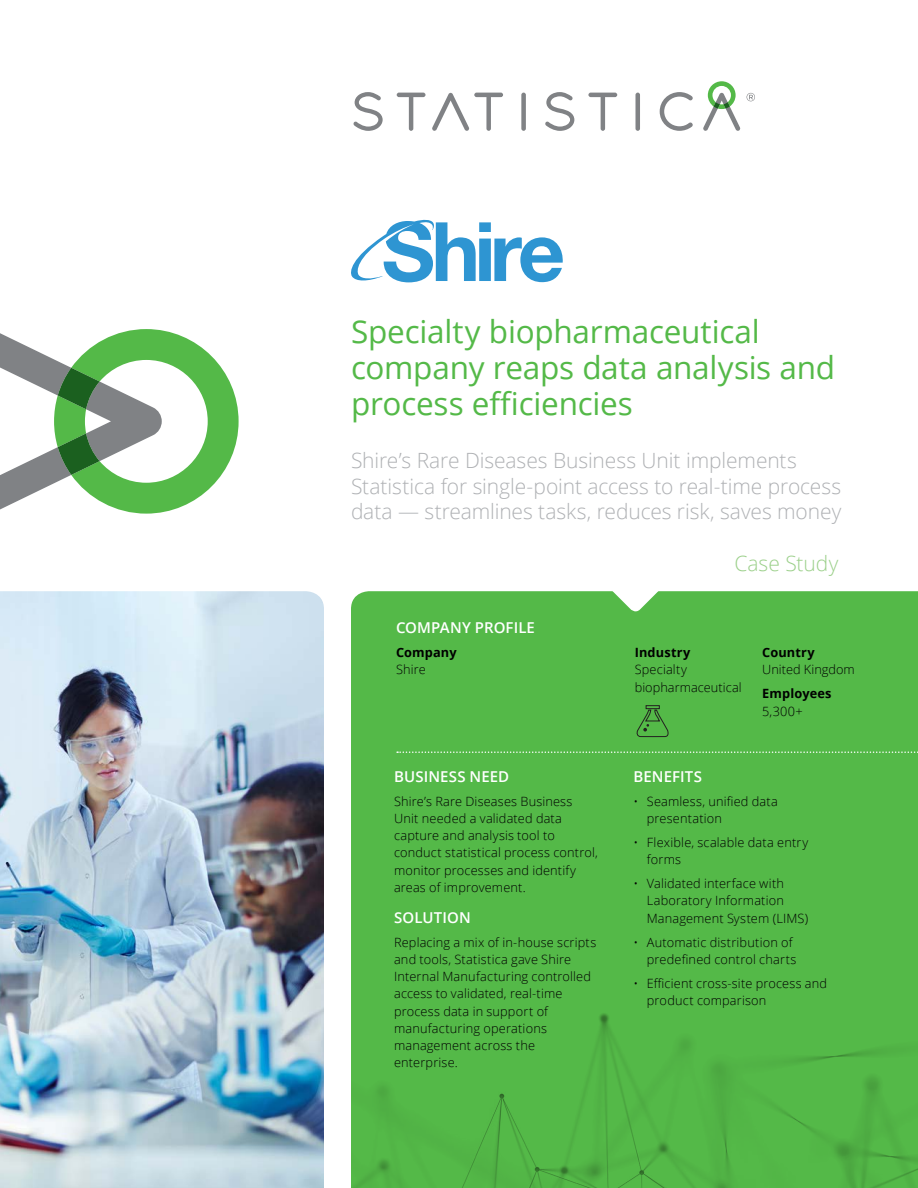
<style>
.page{position:relative;width:918px;height:1188px;background:#fff}
.page>*{position:absolute;margin:0;border:0;box-sizing:border-box;transform-origin:0 0}
.t1{font:31.5px/36px "Open Sans";letter-spacing:-.005em;color:#54b948}
.t2{font:300 21px/25.2px "Open Sans";letter-spacing:-.005em;color:#afb1b4}
.t3{font:300 21px "Open Sans";letter-spacing:-.005em;color:#9cd08b}
.t4{font:600 15px "Open Sans";letter-spacing:.005em;color:#fff}
.t5{font:300 12.75px/17.2px "Open Sans";letter-spacing:.015em;color:#000}
.t6{font:700 12.75px "Open Sans";letter-spacing:.015em;color:#000}
</style>
<div class="page">
<div style="left:351px;top:591px;width:567px;height:597px;background:#54b948"></div>
<img style="left:352px;top:1004px;width:566px;height:184px">
<img style="left:0;top:591px;width:324px;height:597px">
<svg style="left:597px;top:591px;width:77px;height:23px"></svg>
<svg style="left:747px;top:93px;width:8px;height:8px"></svg>
<svg style="left:353px;top:92px;width:30px;height:39px"></svg>
<svg style="left:397px;top:93px;width:29px;height:38px"></svg>
<svg style="left:432px;top:93px;width:71px;height:38px"></svg>
<div style="left:521px;top:93px;width:5px;height:38px;background:#808285;border-radius:2px"></div>
<svg style="left:545px;top:92px;width:29px;height:39px"></svg>
<svg style="left:588px;top:93px;width:29px;height:38px"></svg>
<hr style="left:636px;top:93px;width:4px;height:38px;background:#808285;border-radius:2px">
<svg style="left:660px;top:92px;width:33px;height:39px"></svg>
<svg style="left:703px;top:81px;width:38px;height:50px"></svg>
<svg style="left:397px;top:751px;width:521px;height:2px"></svg>
<svg style="left:637px;top:705px;width:32px;height:32px"></svg>
<svg style="left:0;top:329px;width:239px;height:185px"></svg>
<svg style="left:351px;top:220px;width:212px;height:62px"></svg>
<h1 class="t1" style="left:351px;top:313px;width:486px">Specialty biopharmaceutical company reaps data analysis and process efficiencies</h1>
<h2 class="t2" style="left:351px;top:448px;width:492px">Shire’s Rare Diseases Business Unit implements<br>Statistica for single-point access to real-time process data — streamlines tasks, reduces risk, saves money</h2>
<p class="t4" style="left:396px;top:617px;width:140px">COMPANY PROFILE</p>
<p class="t6" style="left:396px;top:643px;width:62px">Company</p>
<p class="t5" style="left:396px;top:661px;width:31px">Shire</p>
<p class="t4" style="left:394px;top:766px;width:117px">BUSINESS NEED</p>
<p class="t5" style="left:394px;top:792px;width:205px">Shire’s Rare Diseases Business<br>Unit needed a validated data capture and analysis tool to conduct statistical process control, monitor processes and identify areas of improvement.</p>
<p class="t4" style="left:394px;top:907px;width:78px">SOLUTION</p>
<p class="t5" style="left:394px;top:933px;width:204px">Replacing a mix of in-house scripts and tools, Statistica gave Shire<br>Internal Manufacturing controlled access to validated, real-time process data in support of manufacturing operations management across the enterprise.</p>
<h2 class="t3" style="left:735px;top:549px;width:105px">Case Study</h2>
<p class="t6" style="left:635px;top:644px;width:57px">Industry</p>
<p class="t5" style="left:635px;top:661px;width:109px">Specialty biopharmaceutical</p>
<p class="t6" style="left:762px;top:644px;width:54px">Country</p>
<p class="t5" style="left:762px;top:661px;width:94px">United Kingdom</p>
<p class="t6" style="left:762px;top:685px;width:71px">Employees</p>
<p class="t5" style="left:762px;top:702px;width:42px">5,300+</p>
<p class="t4" style="left:633px;top:766px;width:70px">BENEFITS</p>
<p class="t5" style="left:647px;top:792px;width:133px;text-indent:-14px">• Seamless, unified data presentation</p>
<p class="t5" style="left:647px;top:833px;width:163px;text-indent:-14px">• Flexible, scalable data entry forms</p>
<p class="t5" style="left:647px;top:875px;width:163px;text-indent:-14px">• Validated interface with<br>Laboratory Information<br>Management System (LIMS)</p>
<p class="t5" style="left:633px;top:933px;width:165px;text-align:right">• Automatic distribution of predefined control charts</p>
<p class="t5" style="left:647px;top:974px;width:182px;text-indent:-14px">• Efficient cross-site process and product comparison</p>
</div>
